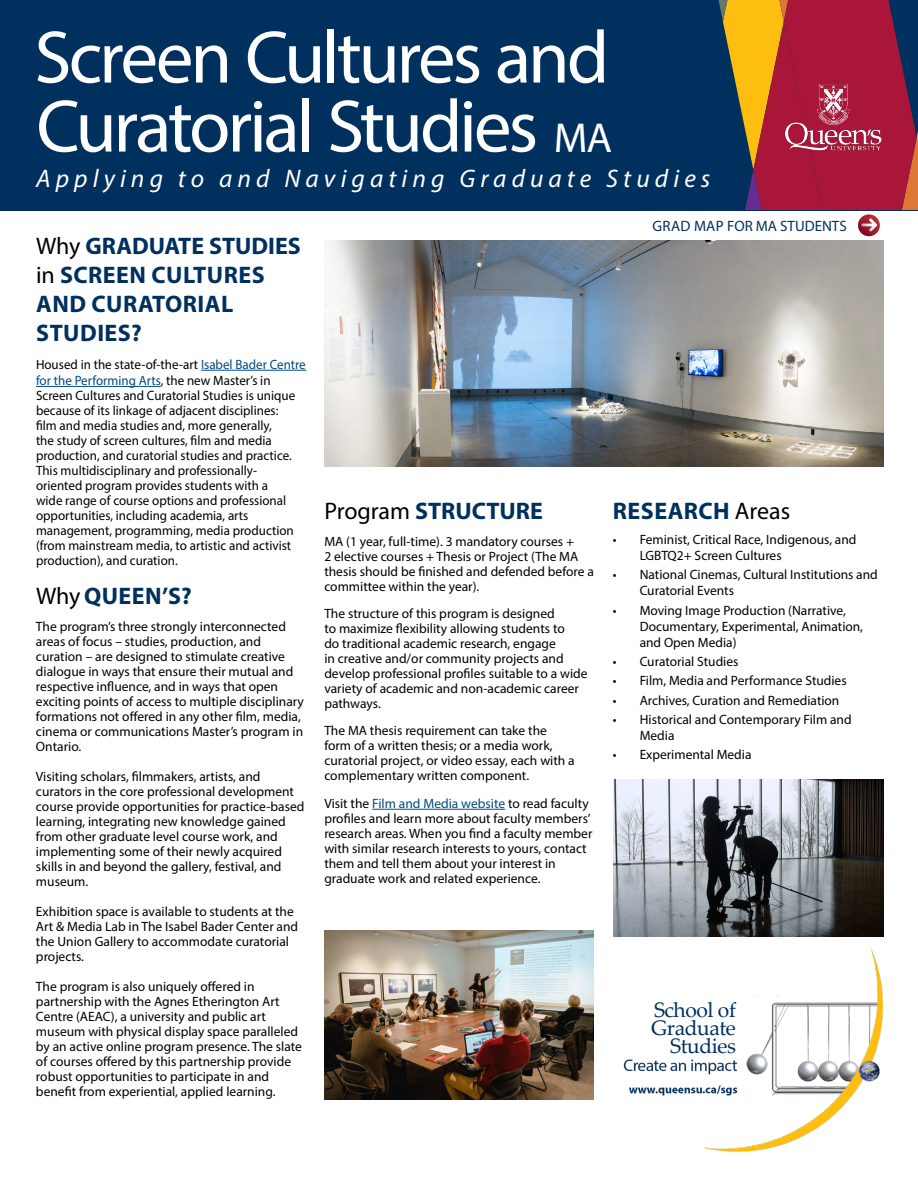
<style>
.page{position:relative;width:918px;height:1188px;background:#fff}
.page>*{position:absolute;margin:0;border:0;box-sizing:border-box;transform-origin:0 0}
.t1{font:75px/69px "Myriad Pro";letter-spacing:-.04em;color:#fff}
.t2{font:italic 25.5px "Myriad Pro";letter-spacing:.2em;color:#fff}
.t3{font:700 24px/28.8px "Myriad Pro";letter-spacing:.02em;color:#00305e}
.t4{font:700 24px "Myriad Pro";color:#00305e}
.t5{font:21px/18px "Palatino Linotype";letter-spacing:-.02em;color:#00305e;text-align:right}
.t6{font:15px "Myriad Pro";color:#00305e}
.t7{font:13.5px/15px "Myriad Pro";color:#000}
.s1{font-size:42px}
.s2{font-weight:400;color:#000}
.s3{color:#004b84}
</style>
<div class="page">
<hr style="left:201px;top:370px;width:105px;height:1px;background:#004b84">
<hr style="left:36px;top:386px;width:125px;height:1px;background:#004b84">
<hr style="left:372px;top:809px;width:133px;height:1px;background:#004b84">
<div style="left:0;top:0;width:918px;height:210px;background:#00305e"></div>
<svg style="left:718px;top:0;width:200px;height:210px"></svg>
<img style="left:324px;top:241px;width:559px;height:225px">
<img style="left:623px;top:948px;width:260px;height:204px">
<img style="left:324px;top:931px;width:270px;height:169px">
<svg style="left:858px;top:214px;width:22px;height:22px"></svg>
<svg style="left:861px;top:219px;width:16px;height:13px"></svg>
<img style="left:775px;top:70px;width:116px;height:94px">
<img style="left:613px;top:780px;width:271px;height:157px">
<h1 class="t1" style="left:34px;top:22px;width:579px">Screen Cultures and<br>Curatorial Studies <span class="s1">MA</span></h1>
<h2 class="t2" style="left:36px;top:163px;width:676px">Applying to and Navigating Graduate Studies</h2>
<h3 class="t3" style="left:36px;top:231px;width:266px"><span class="s2">Why</span> GRADUATE STUDIES <span class="s2">in</span> SCREEN CULTURES<br>AND CURATORIAL<br>STUDIES?</h3>
<p class="t7" style="left:36px;top:357px;width:271px">Housed in the state-of-the-art <span class="s3">Isabel Bader Centre for the Performing Arts</span>, the new Master’s in Screen Cultures and Curatorial Studies is unique because of its linkage of adjacent disciplines:<br>film and media studies and, more generally,<br>the study of screen cultures, film and media production, and curatorial studies and practice.<br>This multidisciplinary and professionally&shy;oriented program provides students with a<br>wide range of course options and professional opportunities, including academia, arts management, programming, media production (from mainstream media, to artistic and activist production), and curation.</p>
<h3 class="t3" style="left:36px;top:581px;width:157px"><span class="s2">Why</span> QUEEN’S?</h3>
<p class="t7" style="left:36px;top:619px;width:269px">The program’s three strongly interconnected areas of focus – studies, production, and curation – are designed to stimulate creative dialogue in ways that ensure their mutual and respective influence, and in ways that open exciting points of access to multiple disciplinary formations not offered in any other film, media, cinema or communications Master’s program in Ontario.</p>
<p class="t7" style="left:36px;top:769px;width:270px">Visiting scholars, filmmakers, artists, and curators in the core professional development course provide opportunities for practice-based learning, integrating new knowledge gained from other graduate level course work, and implementing some of their newly acquired skills in and beyond the gallery, festival, and museum.</p>
<p class="t7" style="left:36px;top:904px;width:264px">Exhibition space is available to students at the Art &amp; Media Lab in The Isabel Bader Center and the Union Gallery to accommodate curatorial projects.</p>
<p class="t7" style="left:36px;top:979px;width:268px">The program is also uniquely offered in partnership with the Agnes Etherington Art Centre (AEAC), a university and public art museum with physical display space paralleled by an active online program presence. The slate of courses offered by this partnership provide robust opportunities to participate in and benefit from experiential, applied learning.</p>
<h3 class="t4" style="left:324px;top:495px;width:220px"><span class="s2">Program</span> STRUCTURE</h3>
<p class="t7" style="left:324px;top:533px;width:271px">MA (1 year, full-time). 3 mandatory courses +<br>2 elective courses + Thesis or Project (The MA thesis should be finished and defended before a committee within the year).</p>
<p class="t7" style="left:324px;top:605px;width:265px">The structure of this program is designed<br>to maximize flexibility allowing students to<br>do traditional academic research, engage<br>in creative and/or community projects and develop professional profiles suitable to a wide variety of academic and non-academic career pathways.</p>
<p class="t7" style="left:324px;top:722px;width:252px">The MA thesis requirement can take the form of a written thesis; or a media work, curatorial project, or video essay, each with a complementary written component.</p>
<p class="t7" style="left:324px;top:796px;width:270px">Visit the <span class="s3">Film and Media website</span> to read faculty profiles and learn more about faculty members’ research areas. When you find a faculty member with similar research interests to yours, contact them and tell them about your interest in graduate work and related experience.</p>
<p class="t6" style="left:653px;top:217px;width:196px">GRAD MAP FOR MA STUDENTS</p>
<h3 class="t3" style="left:613px;top:495px;width:179px">RESEARCH <span class="s2">Areas</span></h3>
<p class="t7" style="left:640px;top:531px;width:218px;line-height:16.2px;text-indent:-27px">• Feminist, Critical Race, Indigenous, and<br>LGBTQ2+ Screen Cultures</p>
<p class="t7" style="left:640px;top:566px;width:240px;line-height:16.2px;text-indent:-27px">• National Cinemas, Cultural Institutions and<br>Curatorial Events</p>
<p class="t7" style="left:640px;top:602px;width:225px;line-height:16.2px;text-indent:-27px">• Moving Image Production (Narrative,<br>Documentary, Experimental, Animation, and Open Media)</p>
<p class="t7" style="left:613px;top:654px;width:127px">• Curatorial Studies</p>
<p class="t7" style="left:613px;top:673px;width:235px">• Film, Media and Performance Studies</p>
<p class="t7" style="left:613px;top:692px;width:228px">• Archives, Curation and Remediation</p>
<p class="t7" style="left:640px;top:711px;width:213px;line-height:16.2px;text-indent:-27px">• Historical and Contemporary Film and<br>Media</p>
<p class="t7" style="left:613px;top:747px;width:140px">• Experimental Media</p>
<h3 class="t5" style="left:651px;top:1000px;width:86px">School of<br>Graduate<br>Studies</h3>
</div>
